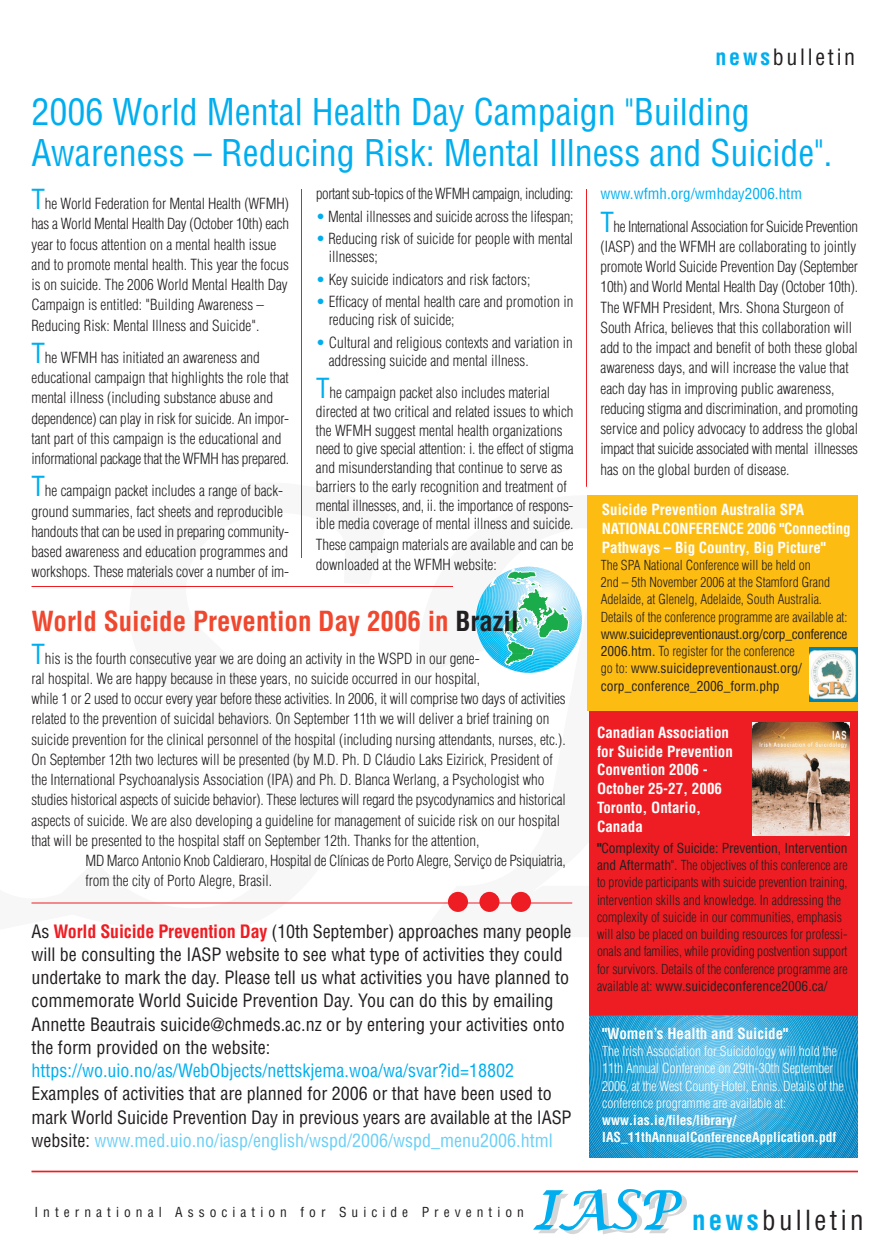
<style>
.page{position:relative;width:894px;height:1260px;background:#fff}
.page>*{position:absolute;margin:0;border:0;box-sizing:border-box;transform-origin:0 0}
.t1{font:condensed 36px/41.2px "Helvetica";color:#00aeef}
.t2{font:700 condensed 27px "Helvetica";color:#ef482f}
.t3{font:condensed 27px "Helvetica";letter-spacing:.125em;color:#231f20}
.t4{font:condensed 22.05px "Helvetica";letter-spacing:.125em;color:#231f20}
.t5{font:condensed 18px/23.2px "Helvetica";color:#231f20}
.t6{font:condensed 18px "Helvetica";color:#00aeef}
.t7{font:300 condensed 15px/20.2px "Helvetica";color:#231f20}
.t8{font:700 condensed 15px/18.8px "Helvetica";color:#fff}
.t9{font:300 condensed 15px/32.2px "Helvetica";letter-spacing:-.025em;color:#231f20}
.t10{font:300 condensed 13.5px/17.2px "Helvetica";color:#231f20}
.t11{font:300 condensed 13.5px/17.2px "Helvetica";color:#fff}
.t12{font:condensed 13.5px/17.2px "Helvetica";color:#231f20}
.t13{font:700 condensed 13.5px/17.2px "Helvetica";color:#fff}
.t14{font:condensed 13.5px "Helvetica";letter-spacing:.375em;color:#231f20}
.s1{font-weight:700;color:#00aeef}
.s2{font-weight:400;font-size:27px;color:#00aeef}
.s3{color:#00aeef}
.s4{color:#231f20}
.s5{font-weight:700;color:#ee1d23}
.s6{color:#6bcff6}
.s7{font-weight:400;color:#00aeef}
.s8{font-weight:300}
.s9{font-weight:700}
.s10{font-weight:400}
</style>
<div class="page">
<svg style="left:533px;top:1189px;width:154px;height:45px"></svg>
<svg style="left:476px;top:567px;width:106px;height:106px"></svg>
<hr style="left:32px;top:1171px;width:826px;height:1px;background:#ee1d23">
<hr style="left:301px;top:189px;width:1px;height:369px;background:#ee1d23">
<hr style="left:586px;top:189px;width:1px;height:298px;background:#ee1d23">
<div style="left:587px;top:495px;width:271px;height:216px;background:#fdbc12"></div>
<img style="left:809px;top:647px;width:49px;height:54px">
<div style="left:590px;top:711px;width:268px;height:305px;background:#ee1d23"></div>
<svg style="left:590px;top:1016px;width:268px;height:142px;background:#3aaad9"></svg>
<hr style="left:32px;top:586px;width:421px;height:1px;background:#ee1d23">
<hr style="left:32px;top:903px;width:540px;height:1px;background:#ee1d23">
<div style="left:448px;top:892px;width:20px;height:20px;background:#ee1d23;border-radius:50%"></div>
<div style="left:479px;top:892px;width:21px;height:20px;background:#ee1d23;border-radius:50%"></div>
<div style="left:511px;top:892px;width:20px;height:20px;background:#ee1d23;border-radius:50%"></div>
<img style="left:752px;top:722px;width:98px;height:113px">
<h3 class="t4" style="left:716px;top:48px;width:141px"><span class="s1">news</span>bulletin</h3>
<h1 class="t1" style="left:32px;top:94px;width:803px">2006 World Mental Health Day Campaign "Building<br>Awareness – Reducing Risk: Mental Illness and Suicide".</h1>
<p class="t7" style="left:31px;top:195px;width:259px"><span class="s2">T</span>he World Federation for Mental Health (WFMH) has a World Mental Health Day (October 10th) each year to focus attention on a mental health issue and to promote mental health. This year the focus is on suicide. The 2006 World Mental Health Day Campaign is entitled: "Building Awareness – Reducing Risk: Mental Illness and Suicide".</p>
<p class="t7" style="left:31px;top:349px;width:259px"><span class="s2">T</span>he WFMH has initiated an awareness and educational campaign that highlights the role that mental illness (including substance abuse and dependence) can play in risk for suicide. An impor&shy;tant part of this campaign is the educational and informational package that the WFMH has prepared.</p>
<p class="t7" style="left:31px;top:482px;width:259px"><span class="s2">T</span>he campaign packet includes a range of back&shy;ground summaries, fact sheets and reproducible handouts that can be used in preparing community&shy;based awareness and education programmes and workshops. These materials cover a number of im-</p>
<p class="t9" style="left:316px;top:179px;width:259px">portant sub-topics of the WFMH campaign, including:</p>
<p class="t7" style="left:316px;top:208px;width:259px"><span class="s3">•</span> Mental illnesses and suicide across the lifespan;</p>
<p class="t7" style="left:329px;top:231px;width:246px;line-height:18px;text-indent:-13px"><span class="s3">•</span> Reducing risk of suicide for people with mental illnesses;</p>
<p class="t7" style="left:316px;top:271px;width:216px"><span class="s3">•</span> Key suicide indicators and risk factors;</p>
<p class="t7" style="left:329px;top:294px;width:246px;line-height:18px;text-indent:-13px"><span class="s3">•</span> Efficacy of mental health care and promotion in reducing risk of suicide;</p>
<p class="t7" style="left:329px;top:335px;width:246px;line-height:18px;text-indent:-13px"><span class="s3">•</span> Cultural and religious contexts and variation in addressing suicide and mental illness.</p>
<p class="t7" style="left:316px;top:385px;width:259px;line-height:18.8px"><span class="s2">T</span>he campaign packet also includes material directed at two critical and related issues to which the WFMH suggest mental health organizations need to give special attention: i. the effect of stigma and misunderstanding that continue to serve as barriers to the early recognition and treatment of mental illnesses, and, ii. the importance of respons&shy;ible media coverage of mental illness and suicide.</p>
<p class="t7" style="left:316px;top:535px;width:259px">These campaign materials are available and can be downloaded at the WFMH website:</p>
<h2 class="t2" style="left:32px;top:611px;width:489px">World Suicide Prevention Day 2006 in <span class="s4">Brazil</span></h2>
<p class="t7" style="left:31px;top:649px;width:536px"><span class="s2">T</span>his is the fourth consecutive year we are doing an activity in the WSPD in our gene-<br>ral hospital. We are happy because in these years, no suicide occurred in our hospital,<br>while 1 or 2 used to occur every year before these activities. In 2006, it will comprise two days of activities related to the prevention of suicidal behaviors. On September 11th we will deliver a brief training on suicide prevention for the clinical personnel of the hospital (including nursing attendants, nurses, etc.).<br>On September 12th two lectures will be presented (by M.D. Ph. D Cláudio Laks Eizirick, President of the International Psychoanalysis Association (IPA) and Ph. D. Blanca Werlang, a Psychologist who studies historical aspects of suicide behavior). These lectures will regard the psycodynamics and historical aspects of suicide. We are also developing a guideline for management of suicide risk on our hospital that will be presented to the hospital staff on September 12th. Thanks for the attention,</p>
<p class="t7" style="left:85px;top:852px;width:482px">MD Marco Antonio Knob Caldieraro, Hospital de Clínicas de Porto Alegre, Serviço de Psiquiatria, from the city of Porto Alegre, Brasil.</p>
<p class="t5" style="left:32px;top:921px;width:542px">As <span class="s5">World Suicide Prevention Day</span> (10th September) approaches many people will be consulting the IASP website to see what type of activities they could undertake to mark the day. Please tell us what activities you have planned to commemorate World Suicide Prevention Day. You can do this by emailing Annette Beautrais suicide@chmeds.ac.nz or by entering your activities onto the form provided on the website:</p>
<p class="t6" style="left:32px;top:1064px;width:484px">https://wo.uio.no/as/WebObjects/nettskjema.woa/wa/svar?id=18802</p>
<p class="t5" style="left:32px;top:1084px;width:542px">Examples of activities that are planned for 2006 or that have been used to mark World Suicide Prevention Day in previous years are available at the IASP website: <span class="s6">www.med.uio.no/iasp/english/wspd/2006/wspd_menu2006.html</span></p>
<p class="t14" style="left:35px;top:1207px;width:491px">International Association for Suicide Prevention</p>
<p class="t9" style="left:601px;top:179px;width:259px"><span class="s7">www.wfmh.org/wmhday2006.htm<br></span><span class="s2">T</span>he International Association for Suicide Prevention</p>
<p class="t7" style="left:601px;top:238px;width:259px">(IASP) and the WFMH are collaborating to jointly promote World Suicide Prevention Day (September 10th) and World Mental Health Day (October 10th).<br>The WFMH President, Mrs. Shona Sturgeon of South Africa, believes that this collaboration will add to the impact and benefit of both these global awareness days, and will increase the value that each day has in improving public awareness, reducing stigma and discrimination, and promoting service and policy advocacy to address the global impact that suicide associated with mental illnesses has on the global burden of disease.</p>
<p class="t8" style="left:602px;top:502px;width:250px">Suicide Prevention Australia SPA<br>NATIONALCONFERENCE 2006 "Connecting<br>Pathways – Big Country, Big Picture"</p>
<p class="t10" style="left:601px;top:558px;width:248px">The SPA National Conference will be held on<br>2nd – 5th November 2006 at the Stamford Grand Adelaide, at Glenelg, Adelaide, South Australia.<br>Details of the conference programme are available at:</p>
<p class="t12" style="left:601px;top:627px;width:248px">www.suicidepreventionaust.org/corp_conference 2006.htm. <span class="s8">To register for the conference<br>go to:</span> www.suicidepreventionaust.org/ corp_conference_2006_form.php</p>
<p class="t8" style="left:597px;top:724px;width:137px">Canadian Association for Suicide Prevention<br>Convention 2006 -<br>October 25-27, 2006<br>Toronto, Ontario,<br>Canada</p>
<p class="t10" style="left:597px;top:840px;width:252px"><span class="s9">"</span><span class="s10">Complexity of Suicide: Prevention, Intervention and Aftermath".</span> The objectives of this conference are to provide participants with suicide prevention training, intervention skills and knowledge. In addressing the complexity of suicide in our communities, emphasis will also be placed on building resources for professi&shy;onals and families, while providing postvention support for survivors. Details of the conference programme are available at: <span class="s10">www.suicideconference2006.ca/</span></p>
<p class="t8" style="left:602px;top:1025px;width:188px">"Women’s Health and Suicide"</p>
<p class="t11" style="left:602px;top:1044px;width:243px">The Irish Association for Suicidology will hold the 11th Annual Conference on 29th-30th September 2006, at the West County Hotel, Ennis. Details of the conference programme are available at:</p>
<p class="t13" style="left:602px;top:1113px;width:236px">www.ias.ie/files/library/<br>IAS_11thAnnualConferenceApplication.pdf</p>
<h2 class="t3" style="left:692px;top:1209px;width:173px"><span class="s1">news</span>bulletin</h2>
</div>
